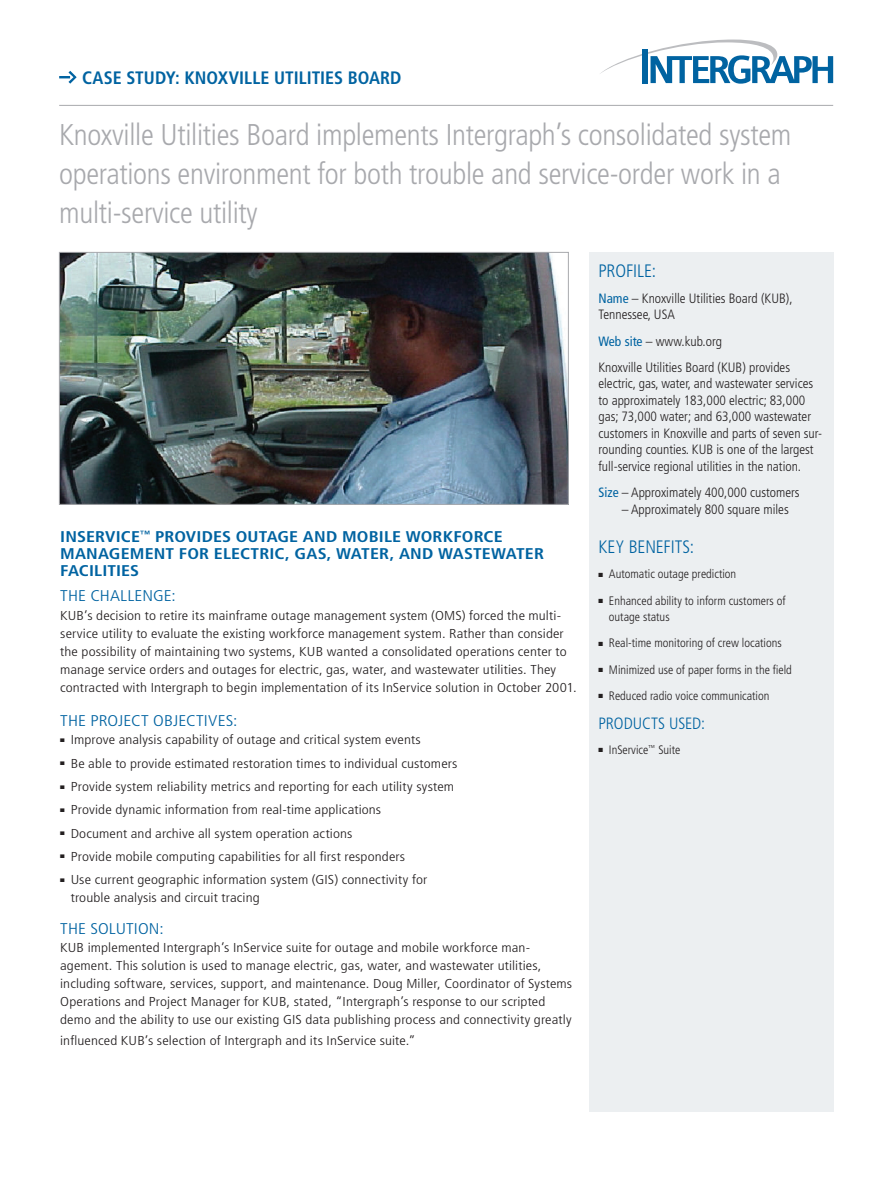
<style>
.page{position:relative;width:891px;height:1188px;background:#fff}
.page>*{position:absolute;margin:0;border:0;box-sizing:border-box;transform-origin:0 0}
._1st_level_headline{font:300 condensed 30px/39px "Frutiger LT Std";letter-spacing:-.01em;color:#a8a9ad}
.Subhead{font:700 condensed 18px "Frutiger LT Std";color:#0063a1}
._2nd_Level_Subhead_C{font:300 condensed 18px "Frutiger LT Std";letter-spacing:-.01em;color:#0063a1}
.Callout{font:300 condensed 16.35px "Frutiger LT Std";color:#0063a1}
.Subhead-2{font:700 condensed 15.6px/16.8px "Frutiger LT Std";letter-spacing:.005em;color:#0063a1;scale:1.16 1}
._2nd_Level_Subhead{font:300 condensed 15.6px "Frutiger LT Std";letter-spacing:.005em;color:#0063a1;scale:1.16 1}
.Callout-2{font:300 condensed 13.5px/16.5px "Frutiger LT Std";color:#231f20}
.body{font:300 condensed 12.9px/18.1px "Frutiger LT Std";letter-spacing:.01em;color:#231f20;scale:1.16 1}
.Body_Bulleted_List{font:300 condensed 12.9px/18.1px "Frutiger LT Std";letter-spacing:.01em;color:#231f20;scale:1.16 1}
.Callout_bulleted{font:300 condensed 12.3px/16.5px "Frutiger LT Std";color:#231f20}
.s1{font-weight:400;color:#0063a1}
</style>
<div class="page">
<svg style="left:59px;top:71px;width:18px;height:13px"></svg>
<div style="left:589px;top:252px;width:245px;height:860px;background:#eceff1"></div>
<svg style="left:600px;top:40px;width:233px;height:44px"></svg>
<div style="left:643px;top:49px;width:5px;height:34px;background:#0063a1"></div>
<hr style="left:59px;top:105px;width:774px;height:1px;background:#a8a9ad">
<img style="left:61px;top:254px;width:506px;height:249px">
<div style="left:59px;top:252px;width:510px;height:253px;border:1px solid #a8a9ad"></div>
<p class="Subhead" style="left:82px;top:67px;width:321px">CASE STUDY: KNOXVILLE UTILITIES BOARD</p>
<p class="_1st_level_headline" style="left:59px;top:116px;width:734px">Knoxville Utilities Board implements Intergraph’s consolidated system operations environment for both trouble and service-order work in a multi-service utility</p>
<p class="_2nd_Level_Subhead_C" style="left:598px;top:260px;width:59px">Profi le:</p>
<p class="Callout-2" style="left:598px;top:290px;width:196px"><span class="s1">Name</span> – Knoxville Utilities Board (KUB),<br>Tennessee, USA</p>
<p class="Callout-2" style="left:598px;top:333px;width:125px"><span class="s1">Web site</span> – www.kub.org</p>
<p class="Callout-2" style="left:598px;top:359px;width:225px">Knoxville Utilities Board (KUB) provides electric, gas, water, and wastewater services to approximately 183,000 electric; 83,000 gas; 73,000 water; and 63,000 wastewater customers in Knoxville and parts of seven sur&shy;rounding counties. KUB is one of the largest full-service regional utilities in the nation.</p>
<p class="Callout-2" style="left:598px;top:485px;width:203px"><span class="s1">Size</span> – Approximately 400,000 customers</p>
<p class="Callout-2" style="left:622px;top:501px;width:168px">– Approximately 800 square miles</p>
<p class="_2nd_Level_Subhead_C" style="left:598px;top:537px;width:97px">Key Benefits:</p>
<p class="Callout_bulleted" style="left:598px;top:566px;width:139px">■ Automatic outage prediction</p>
<p class="Callout_bulleted" style="left:609px;top:592px;width:178px;text-indent:-10px">■ Enhanced ability to inform customers of outage status</p>
<p class="Callout_bulleted" style="left:598px;top:635px;width:185px">■ Real-time monitoring of crew locations</p>
<p class="Callout_bulleted" style="left:598px;top:661px;width:195px">■ Minimized use of paper forms in the field</p>
<p class="Callout_bulleted" style="left:598px;top:688px;width:173px">■ Reduced radio voice communication</p>
<p class="Callout" style="left:598px;top:714px;width:17px">Products</p>
<p class="Callout" style="left:669px;top:714px;width:38px">used:</p>
<p class="Callout_bulleted" style="left:598px;top:741px;width:84px">■ InService<sup>™</sup> Suite</p>
<p class="Subhead-2" style="left:60px;top:528px;width:419px">INSERVICE<sup>™</sup> PROVIDES OUTAGE AND MOBILE WORKFORCE<br>MANAGEMENT FOR ELECTRIC, GAS, WATER, AND WASTEWATER<br>FACILITIES</p>
<p class="_2nd_Level_Subhead" style="left:60px;top:587px;width:101px">The Challenge:</p>
<p class="body" style="left:60px;top:606px;width:447px">KUB’s decision to retire its mainframe outage management system (OMS) forced the multi&shy;service utility to evaluate the existing workforce management system. Rather than consider the possibility of maintaining two systems, KUB wanted a consolidated operations center to manage service orders and outages for electric, gas, water, and wastewater utilities. They contracted with Intergraph to begin implementation of its InService solution in October 2001.</p>
<p class="_2nd_Level_Subhead" style="left:60px;top:712px;width:154px">The Project Objectives:</p>
<p class="Body_Bulleted_List" style="left:60px;top:731px;width:312px">■ Improve analysis capability of outage and critical system events</p>
<p class="Body_Bulleted_List" style="left:60px;top:754px;width:344px">■ Be able to provide estimated restoration times to individual customers</p>
<p class="Body_Bulleted_List" style="left:60px;top:778px;width:341px">■ Provide system reliability metrics and reporting for each utility system</p>
<p class="Body_Bulleted_List" style="left:60px;top:801px;width:278px">■ Provide dynamic information from real-time applications</p>
<p class="Body_Bulleted_List" style="left:60px;top:824px;width:253px">■ Document and archive all system operation actions</p>
<p class="Body_Bulleted_List" style="left:60px;top:848px;width:299px">■ Provide mobile computing capabilities for all first responders</p>
<p class="Body_Bulleted_List" style="left:71px;top:871px;width:309px;text-indent:-10px">■ Use current geographic information system (GIS) connectivity for trouble analysis and circuit tracing</p>
<p class="_2nd_Level_Subhead" style="left:60px;top:919px;width:56px">The Solutio</p>
<p class="_2nd_Level_Subhead" style="left:149px;top:919px;width:14px">n:</p>
<p class="body" style="left:60px;top:938px;width:443px">KUB implemented Intergraph’s InService suite for outage and mobile workforce man&shy;agement. This solution is used to manage electric, gas, water, and wastewater utilities, including software, services, support, and maintenance. Doug Miller, Coordinator of Systems Operations and Project Manager for KUB, stated, “Intergraph’s response to our scripted demo and the ability to use our existing GIS data publishing process and connectivity greatly</p>
<p class="body" style="left:60px;top:1032px;width:308px">influenced KUB’s selection of Intergraph and its InService suite.”</p>
</div>
